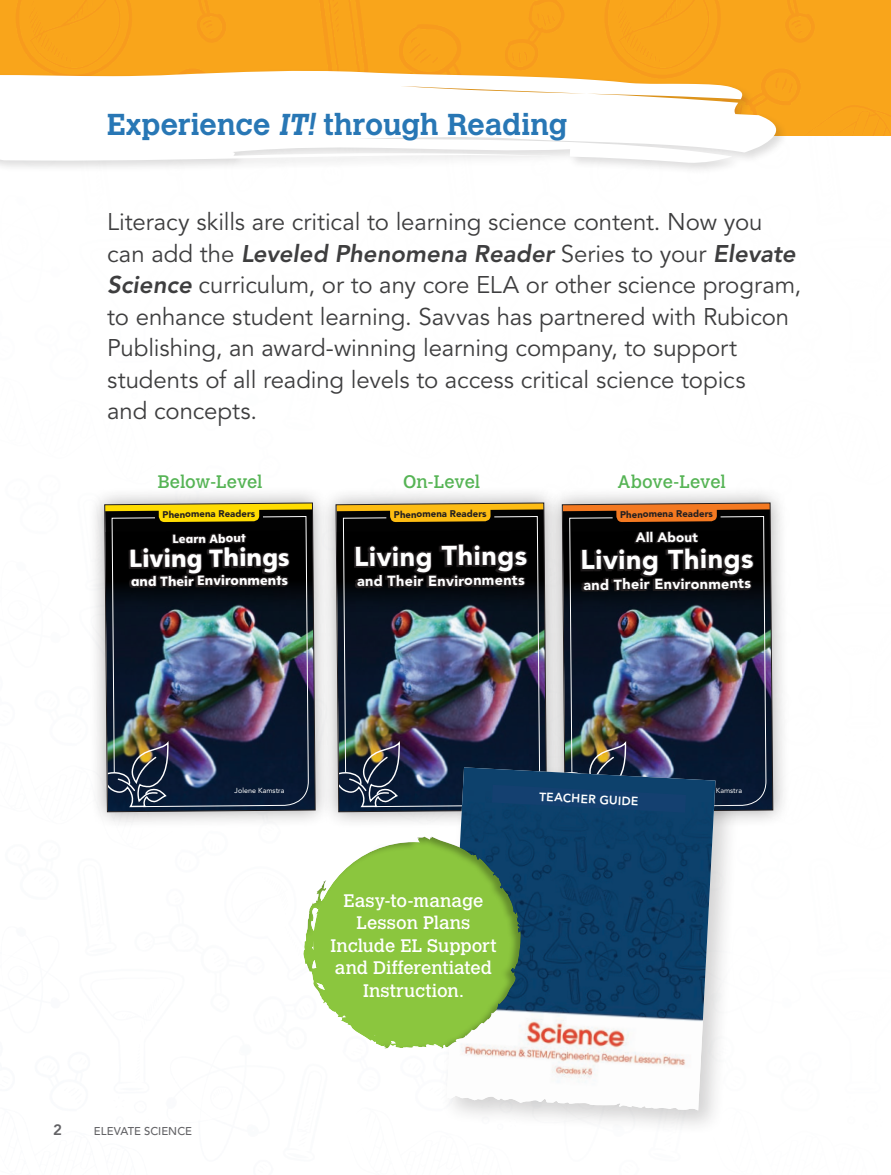
<style>
.page{position:relative;width:891px;height:1175px;background:#fff}
.page>*{position:absolute;margin:0;border:0;box-sizing:border-box;transform-origin:0 0}
.t1{font:700 30px "Calvert MT Pro";color:#2877b5}
.t2{font:900 27px "Avenir LT Std";letter-spacing:.01em;color:#fff}
.t3{font:24px/31.5px "Avenir LT Pro";letter-spacing:-.005em;color:#3e3e3f}
.t4{font:900 24px "Heinemann School";letter-spacing:-.01em;color:#fff}
.t5{font:18px/22.5px "Calvert MT Pro";letter-spacing:.005em;color:#fff;text-align:center}
.t6{font:18px "Calvert MT Pro";letter-spacing:-.01em;color:#56b455}
.t7{font:800 15px "Avenir LT Pro";color:#636366}
.t8{font:900 14.4px "Avenir LT Std";color:#fff}
.t9{font:900 13.5px "Avenir LT Std";color:#fff}
.t10{font:900 13.05px "Heinemann School";color:#fff}
.t11{font:800 12px "Avenir LT Pro";color:#fff}
.t12{font:900 11.55px "Heinemann School";color:#fff}
.t13{font:500 11.25px "Avenir LT Pro";color:#636366}
.t14{font:900 9.6px "Avenir LT Std";color:#231f20}
.t15{font:7.2px "Avenir LT Std";color:#fff}
.s1{font-style:italic}
.s2{font-weight:800;font-style:italic}
</style>
<div class="page">
<div style="left:0;top:0;width:891px;height:135px;background:#f9a51b"></div>
<div style="left:0;top:68px;width:788px;height:107px;background:#231f20;opacity:.15"></div>
<svg style="left:0;top:69px;width:787px;height:94px;fill:#fff"></svg>
<div style="left:87px;top:485px;width:245px;height:344px;background:#231f20;opacity:.4"></div>
<img style="left:104px;top:502px;width:212px;height:310px">
<div style="left:319px;top:485px;width:245px;height:344px;background:#231f20;opacity:.4"></div>
<div style="left:545px;top:485px;width:245px;height:344px;background:#231f20;opacity:.4"></div>
<div style="left:440px;top:760px;width:301px;height:375px;background:#231f20;opacity:.2"></div>
<img style="left:447px;top:812px;width:268px;height:298px">
<div style="left:297px;top:822px;width:232px;height:236px;background:#231f20;opacity:.34"></div>
<img style="left:336px;top:503px;width:437px;height:309px">
<p class="t1" style="left:107px;top:105px;width:462px">Experience <span class="s1">IT!</span> through Reading</p>
<p class="t3" style="left:107px;top:207px;width:696px">Literacy skills are critical to learning science content. Now you can add the <span class="s2">Leveled Phenomena Reader</span> Series to your <span class="s2">Elevate Science</span> curriculum, or to any core ELA or other science program, to enhance student learning. Savvas has partnered with Rubicon Publishing, an award-winning learning company, to support students of all reading levels to access critical science topics<br>and concepts.</p>
<p class="t6" style="left:158px;top:471px;width:106px">Below-Level</p>
<p class="t6" style="left:403px;top:471px;width:78px">On-Level</p>
<p class="t6" style="left:618px;top:471px;width:110px">Above-Level</p>
<p class="t14" style="left:162px;top:509px;width:94px;rotate:-1deg">Phenomena Readers</p>
<p class="t4" style="left:129px;top:543px;width:162px">Living Things</p>
<p class="t10" style="left:131px;top:574px;width:158px;rotate:-1deg">and Their Environments</p>
<p class="t12" style="left:172px;top:532px;width:75px;rotate:-1deg">Learn About</p>
<p class="t14" style="left:394px;top:509px;width:94px;rotate:-1deg">Phenomena Readers</p>
<p class="t2" style="left:354px;top:539px;width:175px">Living Things</p>
<p class="t8" style="left:357px;top:573px;width:169px;rotate:-1deg">and Their Environments</p>
<p class="t14" style="left:620px;top:509px;width:94px;rotate:-1deg">Phenomena Readers</p>
<p class="t2" style="left:581px;top:543px;width:175px">Living Things</p>
<p class="t8" style="left:583px;top:577px;width:169px;rotate:-1deg">and Their Environments</p>
<p class="t9" style="left:636px;top:529px;width:63px;rotate:-1deg">All About</p>
<p class="t15" style="left:235px;top:787px;width:51px;rotate:-1deg">Jolene Kamstra</p>
<p class="t5" style="left:331px;top:889px;width:167px">Easy-to-manage<br>Lesson Plans<br>Include EL Support and Differentiated<br>Instruction.</p>
<p class="t11" style="left:540px;top:789px;width:101px;rotate:3deg">TEACHER GUIDE</p>
<p class="t7" style="left:53px;top:1120px;width:10px">2</p>
<p class="t13" style="left:94px;top:1124px;width:100px">ELEVATE SCIENCE</p>
<p class="t15" style="left:692px;top:787px;width:51px;rotate:-1deg">Jolene Kamstra</p>
</div>
